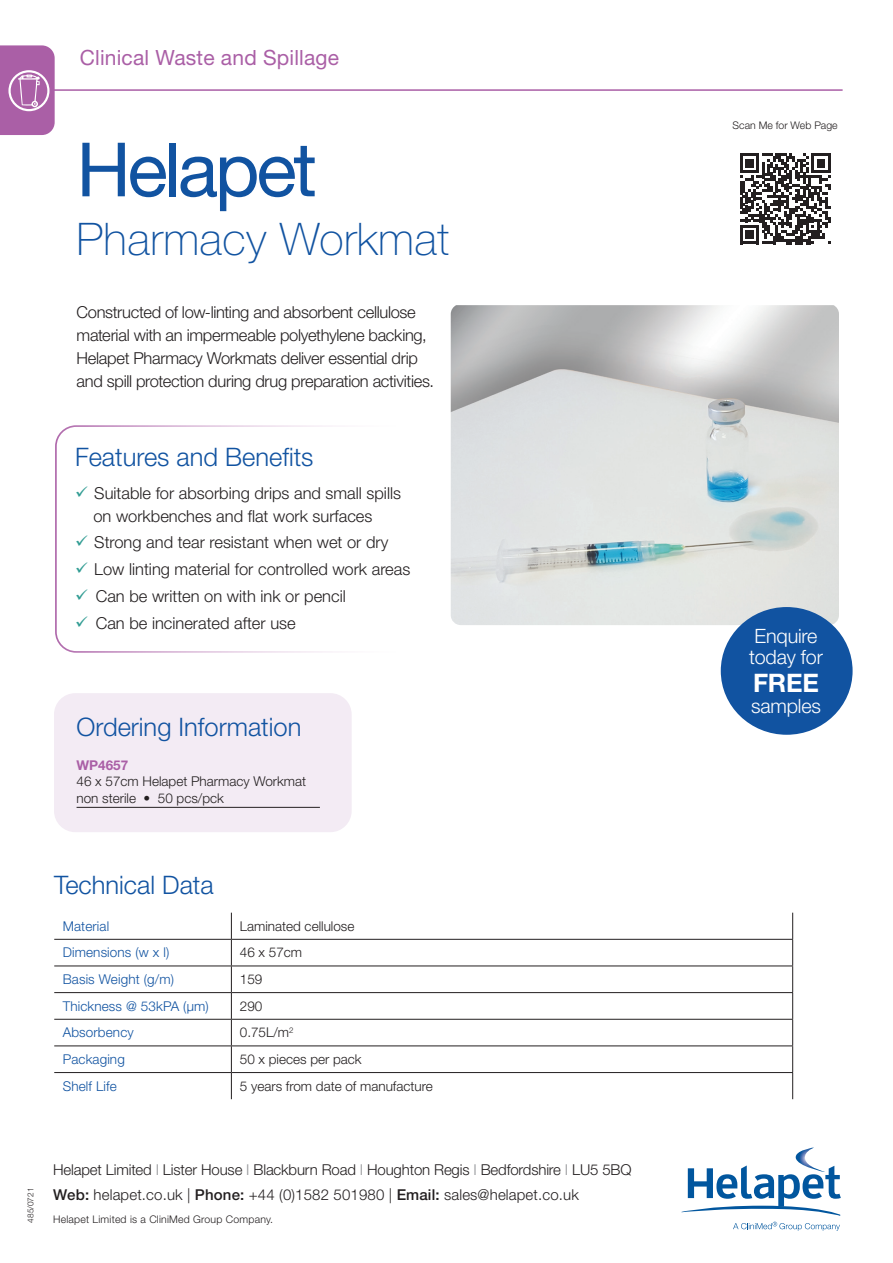
<style>
.page{position:relative;width:893px;height:1263px;background:#fff}
.page>*{position:absolute;margin:0;border:0;box-sizing:border-box;transform-origin:0 0}
.t1{font:75px "Helvetica Neue LT Std";letter-spacing:-.045em;color:#1153a1}
.t2{font:100 45px "Helvetica Neue LT Std";letter-spacing:.01em;color:#1153a1}
.t3{font:300 25.5px "Helvetica Neue LT Std";color:#1153a1}
.t4{font:700 25.5px "Helvetica Neue LT Std";color:#fff}
.t5{font:21px "Helvetica Neue LT Std";letter-spacing:.01em;color:#aa5fa6}
.t6{font:300 19.8px/21px "Helvetica Neue LT Std";letter-spacing:-.01em;color:#fff}
.t7{font:300 16.5px/23px "Helvetica Neue LT Std";letter-spacing:-.01em;color:#231f20}
.t8{font:300 15px/25.5px "Helvetica Neue LT Std";letter-spacing:-.01em;color:#231f20}
.t9{font:300 13.5px/16.5px "Helvetica Neue LT Std";color:#231f20}
.t10{font:300 13.5px "Helvetica Neue LT Std";letter-spacing:.01em;color:#1153a1}
.t11{font:700 13.5px "Helvetica Neue LT Std";color:#aa5fa6}
.t12{font:300 10.5px "Helvetica Neue LT Std";letter-spacing:.02em;color:#231f20}
.t13{font:300 10.5px "Helvetica Neue LT Std";color:#231f20}
.t14{font:300 8.25px "Helvetica Neue LT Std";color:#231f20}
.s1{color:#329d94}
.s2{color:#939598}
.s3{font-weight:500}
</style>
<div class="page">
<svg style="left:681px;top:1147px;width:160px;height:69px"></svg>
<svg style="left:733px;top:1222px;width:107px;height:9px"></svg>
<div style="left:54px;top:693px;width:298px;height:139px;background:#f3ebf4;border-radius:21px"></div>
<hr style="left:39px;top:89px;width:804px;height:2px;background:#aa5fa6">
<svg style="left:0;top:45px;width:55px;height:90px;background:#b370af"></svg>
<svg style="left:740px;top:153px;width:91px;height:91px"></svg>
<hr style="left:77px;top:807px;width:243px;height:1px;background:#231f20">
<img style="left:451px;top:305px;width:388px;height:320px">
<div style="left:721px;top:607px;width:132px;height:128px;background:#1153a1;border-radius:50%"></div>
<hr style="left:54px;top:939px;width:177px;height:1px;background:#231f20">
<hr style="left:231px;top:939px;width:562px;height:1px;background:#231f20">
<hr style="left:54px;top:965px;width:177px;height:1px;background:#231f20">
<hr style="left:231px;top:965px;width:562px;height:1px;background:#231f20">
<hr style="left:54px;top:992px;width:177px;height:1px;background:#231f20">
<hr style="left:231px;top:992px;width:562px;height:1px;background:#231f20">
<hr style="left:54px;top:1019px;width:177px;height:1px;background:#231f20">
<hr style="left:231px;top:1019px;width:562px;height:1px;background:#231f20">
<hr style="left:54px;top:1045px;width:177px;height:1px;background:#231f20">
<hr style="left:231px;top:1045px;width:562px;height:1px;background:#231f20">
<hr style="left:54px;top:1072px;width:177px;height:1px;background:#231f20">
<hr style="left:231px;top:1072px;width:562px;height:1px;background:#231f20">
<svg style="left:231px;top:913px;width:1px;height:186px"></svg>
<svg style="left:792px;top:913px;width:1px;height:186px"></svg>
<p class="t5" style="left:80px;top:45px;width:261px">Clinical Waste and Spillage</p>
<h1 class="t1" style="left:77px;top:125px;width:242px">Helapet</h1>
<h2 class="t2" style="left:77px;top:213px;width:374px">Pharmacy Workmat</h2>
<p class="t7" style="left:77px;top:300px;width:359px">Constructed of low-linting and absorbent cellulose material with an impermeable polyethylene backing, Helapet Pharmacy Workmats deliver essential drip and spill protection during drug preparation activities.</p>
<h3 class="t3" style="left:75px;top:442px;width:240px">Features and Benefits</h3>
<p class="t7" style="left:93px;top:482px;width:309px;line-height:22.5px;text-indent:-18px"><span class="s1">✓</span> Suitable for absorbing drips and small spills on workbenches and flat work surfaces</p>
<p class="t7" style="left:75px;top:531px;width:315px"><span class="s1">✓</span> Strong and tear resistant when wet or dry</p>
<p class="t7" style="left:75px;top:557px;width:337px"><span class="s1">✓</span> Low linting material for controlled work areas</p>
<p class="t7" style="left:75px;top:584px;width:272px"><span class="s1">✓</span> Can be written on with ink or pencil</p>
<p class="t7" style="left:75px;top:611px;width:222px"><span class="s1">✓</span> Can be incinerated after use</p>
<h3 class="t3" style="left:77px;top:711px;width:226px">Ordering Information</h3>
<p class="t11" style="left:77px;top:757px;width:53px">WP4657</p>
<p class="t9" style="left:77px;top:773px;width:231px">46 x 57cm Helapet Pharmacy Workmat non sterile • 50 pcs/pck</p>
<h3 class="t3" style="left:54px;top:869px;width:161px">Technical Data</h3>
<p class="t10" style="left:63px;top:918px;width:48px">Material</p>
<p class="t9" style="left:240px;top:917px;width:116px">Laminated cellulose</p>
<p class="t10" style="left:63px;top:944px;width:108px">Dimensions (w x l)</p>
<p class="t9" style="left:240px;top:944px;width:64px">46 x 57cm</p>
<p class="t10" style="left:63px;top:971px;width:113px">Basis Weight (g/m)</p>
<p class="t9" style="left:240px;top:971px;width:24px">159</p>
<p class="t10" style="left:63px;top:998px;width:147px">Thickness @ 53kPA (µm)</p>
<p class="t9" style="left:240px;top:997px;width:24px">290</p>
<p class="t10" style="left:63px;top:1024px;width:72px">Absorbency</p>
<p class="t9" style="left:240px;top:1024px;width:55px">0.75L/m<sup>2</sup></p>
<p class="t10" style="left:63px;top:1051px;width:64px">Packaging</p>
<p class="t9" style="left:240px;top:1051px;width:123px">50 x pieces per pack</p>
<p class="t10" style="left:63px;top:1078px;width:55px">Shelf Life</p>
<p class="t9" style="left:240px;top:1077px;width:194px">5 years from date of manufacture</p>
<p class="t14" style="left:26px;top:1222px;width:36px;rotate:-90deg">485/0721</p>
<p class="t8" style="left:53px;top:1156px;width:580px">Helapet Limited <span class="s2">I</span> Lister House <span class="s2">I</span> Blackburn Road <span class="s2">I</span> Houghton Regis <span class="s2">I</span> Bedfordshire <span class="s2">I</span> LU5 5BQ<br><span class="s3">Web:</span> helapet.co.uk | <span class="s3">Phone:</span> +44 (0)1582 501980 | <span class="s3">Email:</span> sales@helapet.co.uk</p>
<p class="t12" style="left:53px;top:1213px;width:222px">Helapet Limited is a CliniMed Group Company.</p>
<p class="t13" style="left:733px;top:119px;width:107px">Scan Me for Web Page</p>
<p class="t6" style="left:749px;top:625px;width:75px">Enquire today for</p>
<h3 class="t4" style="left:753px;top:667px;width:67px">FREE</h3>
<p class="t6" style="left:751px;top:695px;width:71px">samples</p>
</div>
